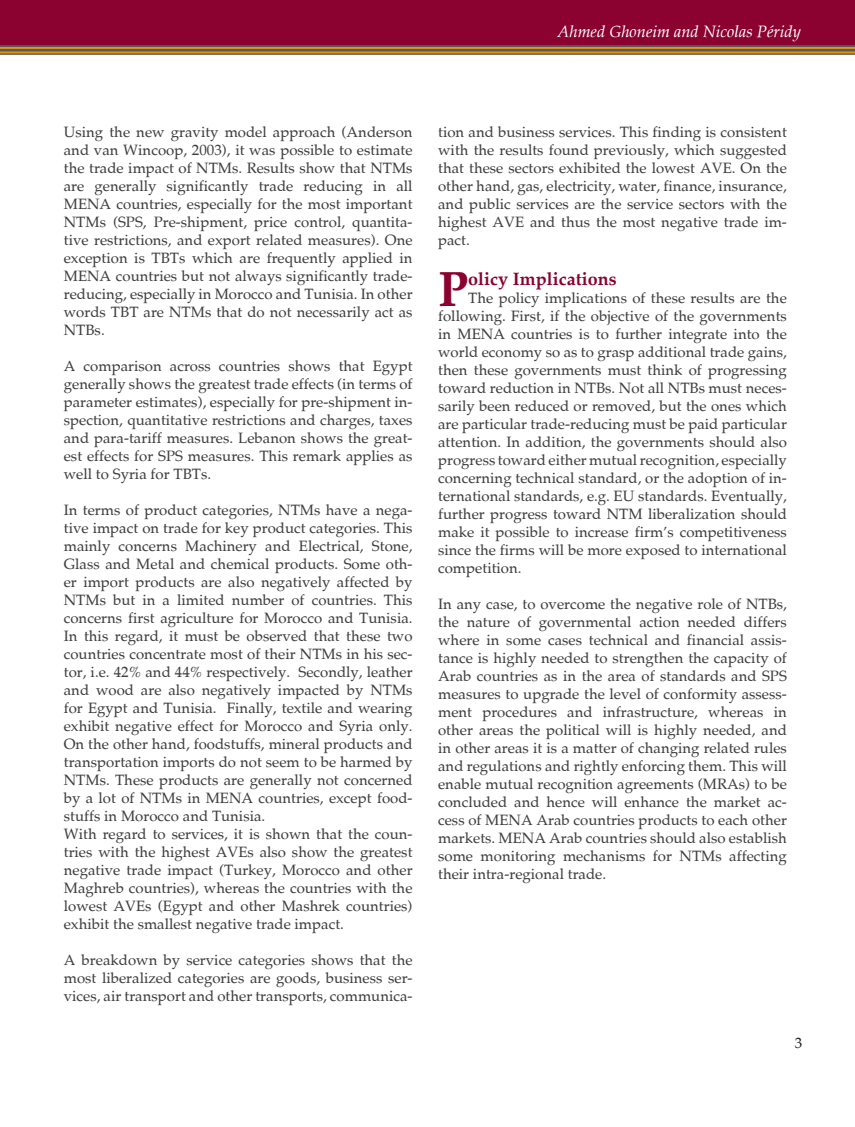
<style>
.page{position:relative;width:855px;height:1127px;background:#fff}
.page>*{position:absolute;margin:0;border:0;box-sizing:border-box;transform-origin:0 0}
.RR_INSIDE_PARA_NORM{font:700 49.2px "Palatia";color:#8b012f}
.RR_INSIDE_PARA_NORM-2{font:700 18px "Palatia";color:#8b012f}
.t1{font:italic 16.5px "Palatia";color:#fff}
.RR_INSIDE_PARA_NORM-3{font:15px/18px "Palatia";color:#3e3e3f;text-align:justify}
.t2{font:15px "Palatia";color:#231f20}
</style>
<div class="page">
<svg style="left:0;top:51px;width:855px;height:4px;background:#a47c39"></svg>
<svg style="left:0;top:47px;width:855px;height:4px;background:#987539"></svg>
<div style="left:0;top:0;width:855px;height:47px;background:#8b012f"></div>
<p class="t1" style="left:557px;top:21px;width:245px">Ahmed Ghoneim and Nicolas Péridy</p>
<p class="RR_INSIDE_PARA_NORM-3" style="left:64px;top:123px;width:350px">Using the new gravity model approach (Anderson and van Wincoop, 2003), it was possible to estimate the trade impact of NTMs. Results show that NTMs are generally significantly trade reducing in all MENA countries, especially for the most important NTMs (SPS, Pre-shipment, price control, quantita&shy;tive restrictions, and export related measures). One exception is TBTs which are frequently applied in MENA countries but not always significantly trade&shy;reducing, especially in Morocco and Tunisia. In other words TBT are NTMs that do not necessarily act as NTBs.</p>
<p class="RR_INSIDE_PARA_NORM-3" style="left:64px;top:357px;width:350px">A comparison across countries shows that Egypt generally shows the greatest trade effects (in terms of parameter estimates), especially for pre-shipment in&shy;spection, quantitative restrictions and charges, taxes and para-tariff measures. Lebanon shows the great&shy;est effects for SPS measures. This remark applies as well to Syria for TBTs.</p>
<p class="RR_INSIDE_PARA_NORM-3" style="left:64px;top:501px;width:350px">In terms of product categories, NTMs have a nega&shy;tive impact on trade for key product categories. This mainly concerns Machinery and Electrical, Stone, Glass and Metal and chemical products. Some oth&shy;er import products are also negatively affected by NTMs but in a limited number of countries. This concerns first agriculture for Morocco and Tunisia.<br>In this regard, it must be observed that these two countries concentrate most of their NTMs in his sec&shy;tor, i.e. 42% and 44% respectively. Secondly, leather and wood are also negatively impacted by NTMs for Egypt and Tunisia. Finally, textile and wearing exhibit negative effect for Morocco and Syria only.<br>On the other hand, foodstuffs, mineral products and transportation imports do not seem to be harmed by NTMs. These products are generally not concerned by a lot of NTMs in MENA countries, except food&shy;stuffs in Morocco and Tunisia.</p>
<p class="RR_INSIDE_PARA_NORM-3" style="left:64px;top:825px;width:350px">With regard to services, it is shown that the coun&shy;tries with the highest AVEs also show the greatest negative trade impact (Turkey, Morocco and other Maghreb countries), whereas the countries with the lowest AVEs (Egypt and other Mashrek countries) exhibit the smallest negative trade impact.</p>
<p class="RR_INSIDE_PARA_NORM-3" style="left:64px;top:951px;width:350px">A breakdown by service categories shows that the most liberalized categories are goods, business ser&shy;vices, air transport and other transports, communica-</p>
<p class="RR_INSIDE_PARA_NORM-3" style="left:438px;top:123px;width:350px">tion and business services. This finding is consistent with the results found previously, which suggested that these sectors exhibited the lowest AVE. On the other hand, gas, electricity, water, finance, insurance, and public services are the service sectors with the highest AVE and thus the most negative trade im&shy;pact.</p>
<p class="RR_INSIDE_PARA_NORM" style="left:438px;top:260px;width:32px">P</p>
<p class="RR_INSIDE_PARA_NORM-2" style="left:468px;top:268px;width:150px">olicy Implications</p>
<p class="RR_INSIDE_PARA_NORM-3" style="left:438px;top:289px;width:350px;text-indent:30px">The policy implications of these results are the following. First, if the objective of the governments in MENA countries is to further integrate into the world economy so as to grasp additional trade gains, then these governments must think of progressing toward reduction in NTBs. Not all NTBs must neces&shy;sarily been reduced or removed, but the ones which are particular trade-reducing must be paid particular attention. In addition, the governments should also progress toward either mutual recognition, especially concerning technical standard, or the adoption of in&shy;ternational standards, e.g. EU standards. Eventually, further progress toward NTM liberalization should make it possible to increase firm’s competitiveness since the firms will be more exposed to international competition.</p>
<p class="RR_INSIDE_PARA_NORM-3" style="left:438px;top:595px;width:350px">In any case, to overcome the negative role of NTBs, the nature of governmental action needed differs where in some cases technical and financial assis&shy;tance is highly needed to strengthen the capacity of Arab countries as in the area of standards and SPS measures to upgrade the level of conformity assess&shy;ment procedures and infrastructure, whereas in other areas the political will is highly needed, and in other areas it is a matter of changing related rules and regulations and rightly enforcing them. This will enable mutual recognition agreements (MRAs) to be concluded and hence will enhance the market ac&shy;cess of MENA Arab countries products to each other markets. MENA Arab countries should also establish some monitoring mechanisms for NTMs affecting their intra-regional trade.</p>
<p class="t2" style="left:794px;top:1034px;width:9px">3</p>
</div>
